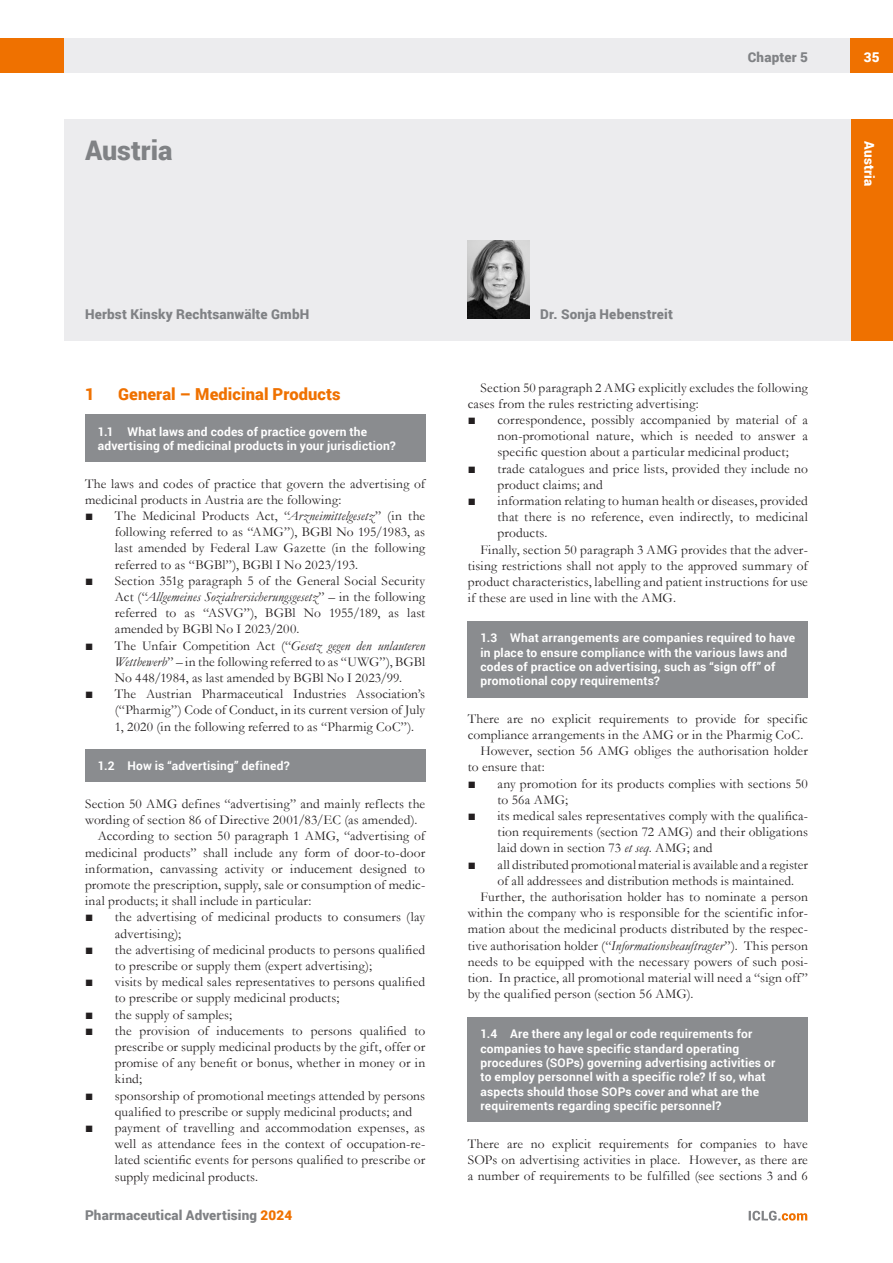
<style>
.page{position:relative;width:893px;height:1263px;background:#fff}
.page>*{position:absolute;margin:0;border:0;box-sizing:border-box;transform-origin:0 0}
.t1{font:900 27px "Roboto";color:#808285}
.t2{font:900 16.5px "Roboto";letter-spacing:.005em;color:#ef7100}
.t3{font:13.5px/16.2px "Garamond";letter-spacing:.01em;color:#231f20;text-align:justify}
.t4{font:900 13.5px "Roboto";letter-spacing:.015em;color:#808285}
.t5{font:900 13.5px "Roboto";letter-spacing:.015em;color:#fff}
.t6{font:700 12px/14.4px "Roboto";letter-spacing:.015em;color:#fff}
.s1{font-style:italic}
.s2{color:#ef7100}
</style>
<div class="page">
<div style="left:64px;top:38px;width:786px;height:34px;background:#ececee"></div>
<div style="left:850px;top:38px;width:43px;height:34px;background:#ef7100"></div>
<div style="left:0;top:38px;width:64px;height:34px;background:#ef7100"></div>
<svg style="left:749px;top:1211px;width:58px;height:9px"></svg>
<div style="left:850px;top:119px;width:43px;height:221px;background:#ef7100"></div>
<div style="left:64px;top:119px;width:786px;height:221px;background:#ececee"></div>
<img style="left:468px;top:240px;width:61px;height:79px">
<div style="left:468px;top:621px;width:340px;height:76px;background:#8a8c8f"></div>
<div style="left:468px;top:1017px;width:340px;height:105px;background:#8a8c8f"></div>
<div style="left:85px;top:415px;width:340px;height:47px;background:#8a8c8f"></div>
<div style="left:85px;top:749px;width:340px;height:33px;background:#8a8c8f"></div>
<h1 class="t1" style="left:85px;top:131px;width:89px">Austria</h1>
<p class="t4" style="left:85px;top:305px;width:226px">Herbst Kinsky Rechtsanwälte GmbH</p>
<p class="t4" style="left:540px;top:305px;width:134px">Dr. Sonja Hebenstreit</p>
<p class="t4" style="left:748px;top:48px;width:62px">Chapter 5</p>
<p class="t5" style="left:864px;top:48px;width:17px">35</p>
<p class="t5" style="left:879px;top:141px;width:46px;rotate:90deg">Austria</p>
<p class="t2" style="left:85px;top:382px;width:11px">1</p>
<p class="t2" style="left:118px;top:382px;width:224px">General – Medicinal Products</p>
<p class="t6" style="left:98px;top:424px;width:300px">1.1 What laws and codes of practice govern the advertising of medicinal products in your jurisdiction?</p>
<p class="t3" style="left:85px;top:475px;width:342px">The laws and codes of practice that govern the advertising of medicinal products in Austria are the following:</p>
<p class="t3" style="left:115px;top:507px;width:312px;text-indent:-30px">■ The Medicinal Products Act, “<span class="s1">Arzneimittelgesetz</span>” (in the following referred to as “AMG”), BGBl No 195/1983, as last amended by Federal Law Gazette (in the following referred to as “BGBl”), BGBl I No 2023/193.</p>
<p class="t3" style="left:115px;top:572px;width:312px;text-indent:-30px">■ Section 351g paragraph 5 of the General Social Security Act (“<span class="s1">Allgemeines Sozialversicherungsgesetz</span>” – in the following referred to as “ASVG”), BGBl No 1955/189, as last amended by BGBl No I 2023/200.</p>
<p class="t3" style="left:115px;top:637px;width:312px;text-indent:-30px">■ The Unfair Competition Act (“<span class="s1">Gesetz gegen den unlauteren Wettbewerb</span>” – in the following referred to as “UWG”), BGBl No 448/1984, as last amended by BGBl No I 2023/99.</p>
<p class="t3" style="left:115px;top:685px;width:312px;text-indent:-30px">■ The Austrian Pharmaceutical Industries Association’s (“Pharmig”) Code of Conduct, in its current version of July 1, 2020 (in the following referred to as “Pharmig CoC”).</p>
<p class="t6" style="left:98px;top:758px;width:193px">1.2 How is “advertising” defined?</p>
<p class="t3" style="left:85px;top:795px;width:342px">Section 50 AMG defines “advertising” and mainly reflects the</p>
<p class="t3" style="left:85px;top:811px;width:334px">wording of section 86 of Directive 2001/83/EC (as amended).</p>
<p class="t3" style="left:98px;top:828px;width:329px">According to section 50 paragraph 1 AMG, “advertising of</p>
<p class="t3" style="left:85px;top:844px;width:342px">medicinal products” shall include any form of door-to-door</p>
<p class="t3" style="left:85px;top:860px;width:342px">information, canvassing activity or inducement designed to</p>
<p class="t3" style="left:85px;top:876px;width:342px">promote the prescription, supply, sale or consumption of medic-</p>
<p class="t3" style="left:85px;top:892px;width:228px">inal products; it shall include in particular:</p>
<p class="t3" style="left:115px;top:909px;width:312px;text-indent:-30px">■ the advertising of medicinal products to consumers (lay advertising);</p>
<p class="t3" style="left:115px;top:941px;width:312px;text-indent:-30px">■ the advertising of medicinal products to persons qualified to prescribe or supply them (expert advertising);</p>
<p class="t3" style="left:115px;top:973px;width:312px;text-indent:-30px">■ visits by medical sales representatives to persons qualified to prescribe or supply medicinal products;</p>
<p class="t3" style="left:85px;top:1006px;width:149px">■ the supply of samples;</p>
<p class="t3" style="left:115px;top:1022px;width:312px;text-indent:-30px">■ the provision of inducements to persons qualified to prescribe or supply medicinal products by the gift, offer or promise of any benefit or bonus, whether in money or in kind;</p>
<p class="t3" style="left:115px;top:1087px;width:312px;text-indent:-30px">■ sponsorship of promotional meetings attended by persons qualified to prescribe or supply medicinal products; and</p>
<p class="t3" style="left:115px;top:1119px;width:312px;text-indent:-30px">■ payment of travelling and accommodation expenses, as well as attendance fees in the context of occupation-re&shy;lated scientific events for persons qualified to prescribe or supply medicinal products.</p>
<p class="t4" style="left:85px;top:1206px;width:209px">Pharmaceutical Advertising <span class="s2">2024</span></p>
<p class="t3" style="left:468px;top:379px;width:342px;text-indent:13px">Section 50 paragraph 2 AMG explicitly excludes the following cases from the rules restricting advertising:</p>
<p class="t3" style="left:497px;top:411px;width:312px;text-indent:-30px">■ correspondence, possibly accompanied by material of a non-promotional nature, which is needed to answer a specific question about a particular medicinal product;</p>
<p class="t3" style="left:497px;top:460px;width:312px;text-indent:-30px">■ trade catalogues and price lists, provided they include no product claims; and</p>
<p class="t3" style="left:468px;top:492px;width:342px">■ information relating to human health or diseases, provided</p>
<p class="t3" style="left:497px;top:508px;width:312px">that there is no reference, even indirectly, to medicinal</p>
<p class="t3" style="left:497px;top:525px;width:52px">products.</p>
<p class="t3" style="left:480px;top:541px;width:329px">Finally, section 50 paragraph 3 AMG provides that the adver-</p>
<p class="t3" style="left:468px;top:557px;width:342px">tising restrictions shall not apply to the approved summary of</p>
<p class="t3" style="left:468px;top:573px;width:342px">product characteristics, labelling and patient instructions for use</p>
<p class="t3" style="left:468px;top:589px;width:210px">if these are used in line with the AMG.</p>
<p class="t6" style="left:480px;top:630px;width:316px">1.3 What arrangements are companies required to have in place to ensure compliance with the various laws and codes of practice on advertising, such as “sign off” of promotional copy requirements?</p>
<p class="t3" style="left:468px;top:710px;width:342px">There are no explicit requirements to provide for specific</p>
<p class="t3" style="left:468px;top:726px;width:337px">compliance arrangements in the AMG or in the Pharmig CoC.</p>
<p class="t3" style="left:480px;top:742px;width:329px">However, section 56 AMG obliges the authorisation holder</p>
<p class="t3" style="left:468px;top:759px;width:79px">to ensure that:</p>
<p class="t3" style="left:497px;top:775px;width:312px;text-indent:-30px">■ any promotion for its products complies with sections 50 to 56a AMG;</p>
<p class="t3" style="left:497px;top:807px;width:312px;text-indent:-30px">■ its medical sales representatives comply with the qualifica&shy;tion requirements (section 72 AMG) and their obligations laid down in section 73 <span class="s1">et seq</span>. AMG; and</p>
<p class="t3" style="left:468px;top:856px;width:342px">■ all distributed promotional material is available and a register</p>
<p class="t3" style="left:497px;top:872px;width:298px">of all addressees and distribution methods is maintained.</p>
<p class="t3" style="left:480px;top:888px;width:329px">Further, the authorisation holder has to nominate a person</p>
<p class="t3" style="left:468px;top:904px;width:342px">within the company who is responsible for the scientific infor-</p>
<p class="t3" style="left:468px;top:921px;width:342px">mation about the medicinal products distributed by the respec-</p>
<p class="t3" style="left:468px;top:937px;width:342px">tive authorisation holder (“<span class="s1">Informationsbeauftragter</span>”). This person</p>
<p class="t3" style="left:468px;top:953px;width:342px">needs to be equipped with the necessary powers of such posi-</p>
<p class="t3" style="left:468px;top:969px;width:342px">tion. In practice, all promotional material will need a “sign off”</p>
<p class="t3" style="left:468px;top:985px;width:227px">by the qualified person (section 56 AMG).</p>
<p class="t6" style="left:480px;top:1026px;width:296px">1.4 Are there any legal or code requirements for companies to have specific standard operating procedures (SOPs) governing advertising activities or to employ personnel with a specific role? If so, what aspects should those SOPs cover and what are the requirements regarding specific personnel?</p>
<p class="t3" style="left:468px;top:1135px;width:342px">There are no explicit requirements for companies to have SOPs on advertising activities in place. However, as there are a number of requirements to be fulfilled (see sections 3 and 6</p>
</div>
